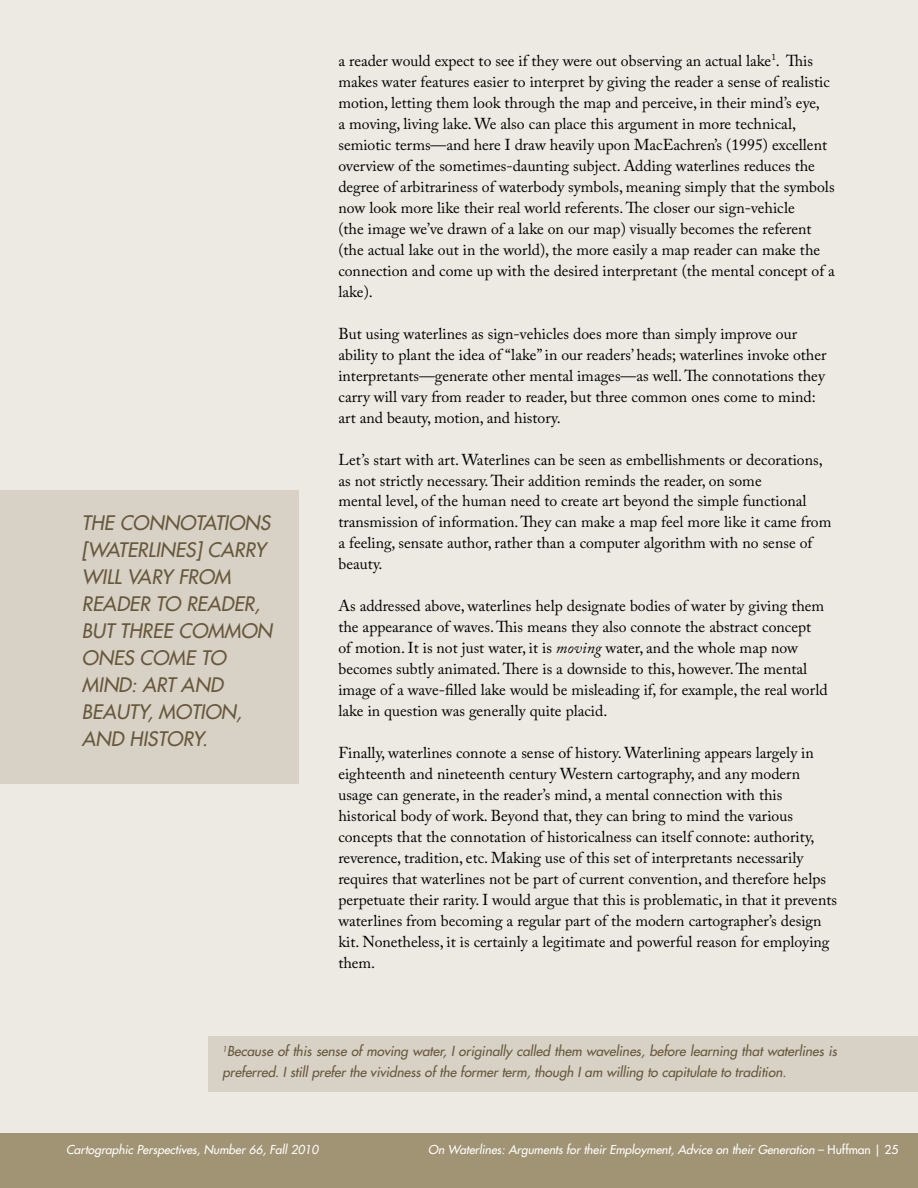
<style>
.page{position:relative;width:918px;height:1188px;background:#fff}
.page>*{position:absolute;margin:0;border:0;box-sizing:border-box;transform-origin:0 0}
.t1{font:italic 500 19.5px/27px "Futura Std";color:#68583a}
.t2{font:15.75px/21px "Adobe Caslon Pro";color:#000}
.t3{font:italic 500 13.5px/21px "Futura Std";color:#68583a}
.t4{font:italic 500 12px "Futura Std";color:#fff}
.s1{font-style:italic}
.s2{font-style:normal}
</style>
<div class="page">
<div style="left:0;top:0;width:918px;height:1136px;background:#edeae3"></div>
<div style="left:0;top:1133px;width:918px;height:55px;background:#a19474"></div>
<div style="left:208px;top:1036px;width:710px;height:55px;background:#d7d1c6"></div>
<div style="left:0;top:491px;width:298px;height:293px;background:#d7d1c6"></div>
<p class="t1" style="left:82px;top:509px;width:52px">The connotations [waterlines</p>
<p class="t1" style="left:196px;top:536px;width:25px">] carr</p>
<p class="t1" style="left:255px;top:536px;width:13px">y</p>
<p class="t1" style="left:82px;top:563px;width:180px;text-indent:45px">vary from readertoreader, but</p>
<p class="t1" style="left:82px;top:563px;width:11px">will</p>
<p class="t1" style="left:120px;top:617px;width:12px">three</p>
<p class="t1" style="left:179px;top:617px;width:80px">common</p>
<p class="t1" style="left:82px;top:644px;width:15px">ones</p>
<p class="t1" style="left:82px;top:644px;width:133px;text-indent:58px">cometo mind: art</p>
<p class="t1" style="left:181px;top:671px;width:43px">and</p>
<p class="t1" style="left:82px;top:698px;width:13px">beaut</p>
<p class="t1" style="left:138px;top:698px;width:51px">y, motion</p>
<p class="t1" style="left:236px;top:698px;width:7px">,</p>
<p class="t1" style="left:82px;top:725px;width:60px">and historY</p>
<p class="t1" style="left:202px;top:725px;width:7px">.</p>
<p class="t2" style="left:338px;top:50px;width:498px">a reader would expect to see if they were out observing an actual lake<sup>1</sup>. This makes water features easier to interpret by giving the reader a sense of realistic motion, letting them look through the map and perceive, in their mind’s eye,<br>a moving, living lake. We also can place this argument in more technical, semiotic terms—and here I draw heavily upon MacEachren’s (1995) excellent overview of the sometimes-daunting subject. Adding waterlines reduces the degree of arbitrariness of waterbody symbols, meaning simply that the symbols now look more like their real world referents. The closer our sign-vehicle<br>(the image we’ve drawn of a lake on our map) visually becomes the referent (the actual lake out in the world), the more easily a map reader can make the connection and come up with the desired interpretant (the mental concept of a lake).</p>
<p class="t2" style="left:338px;top:323px;width:490px">But using waterlines as sign-vehicles does more than simply improve our ability to plant the idea of “lake” in our readers’ heads; waterlines invoke other interpretants—generate other mental images—as well. The connotations they carry will vary from reader to reader, but three common ones come to mind: art and beauty, motion, and history.</p>
<p class="t2" style="left:338px;top:449px;width:495px">Let’s start with art. Waterlines can be seen as embellishments or decorations, as not strictly necessary. Their addition reminds the reader, on some<br>mental level, of the human need to create art beyond the simple functional transmission of information. They can make a map feel more like it came from a feeling, sensate author, rather than a computer algorithm with no sense of beauty.</p>
<p class="t2" style="left:338px;top:596px;width:491px">As addressed above, waterlines help designate bodies of water by giving them the appearance of waves. This means they also connote the abstract concept of motion. It is not just water, it is <span class="s1">moving</span> water, and the whole map now becomes subtly animated. There is a downside to this, however. The mental image of a wave-filled lake would be misleading if, for example, the real world lake in question was generally quite placid.</p>
<p class="t2" style="left:338px;top:743px;width:500px">Finally, waterlines connote a sense of history. Waterlining appears largely in eighteenth and nineteenth century Western cartography, and any modern usage can generate, in the reader’s mind, a mental connection with this historical body of work. Beyond that, they can bring to mind the various concepts that the connotation of historicalness can itself connote: authority, reverence, tradition, etc. Making use of this set of interpretants necessarily requires that waterlines not be part of current convention, and therefore helps perpetuate their rarity. I would argue that this is problematic, in that it prevents waterlines from becoming a regular part of the modern cartographer’s design kit. Nonetheless, it is certainly a legitimate and powerful reason for employing them.</p>
<p class="t3" style="left:222px;top:1041px;width:616px"><sup>1</sup>Because of this sense of moving water, I originally called them wavelines, before learning that waterlines is preferred. I still prefer the vividness of the former term, though I am willing to capitulate to tradition.</p>
<p class="t4" style="left:66px;top:1142px;width:254px">Cartographic Perspectives, Number 66, Fall 2010</p>
<p class="t4" style="left:428px;top:1142px;width:472px">On Waterlines: Arguments for their Employment, Advice on their Generation <span class="s2">– Huffman | 25</span></p>
</div>
